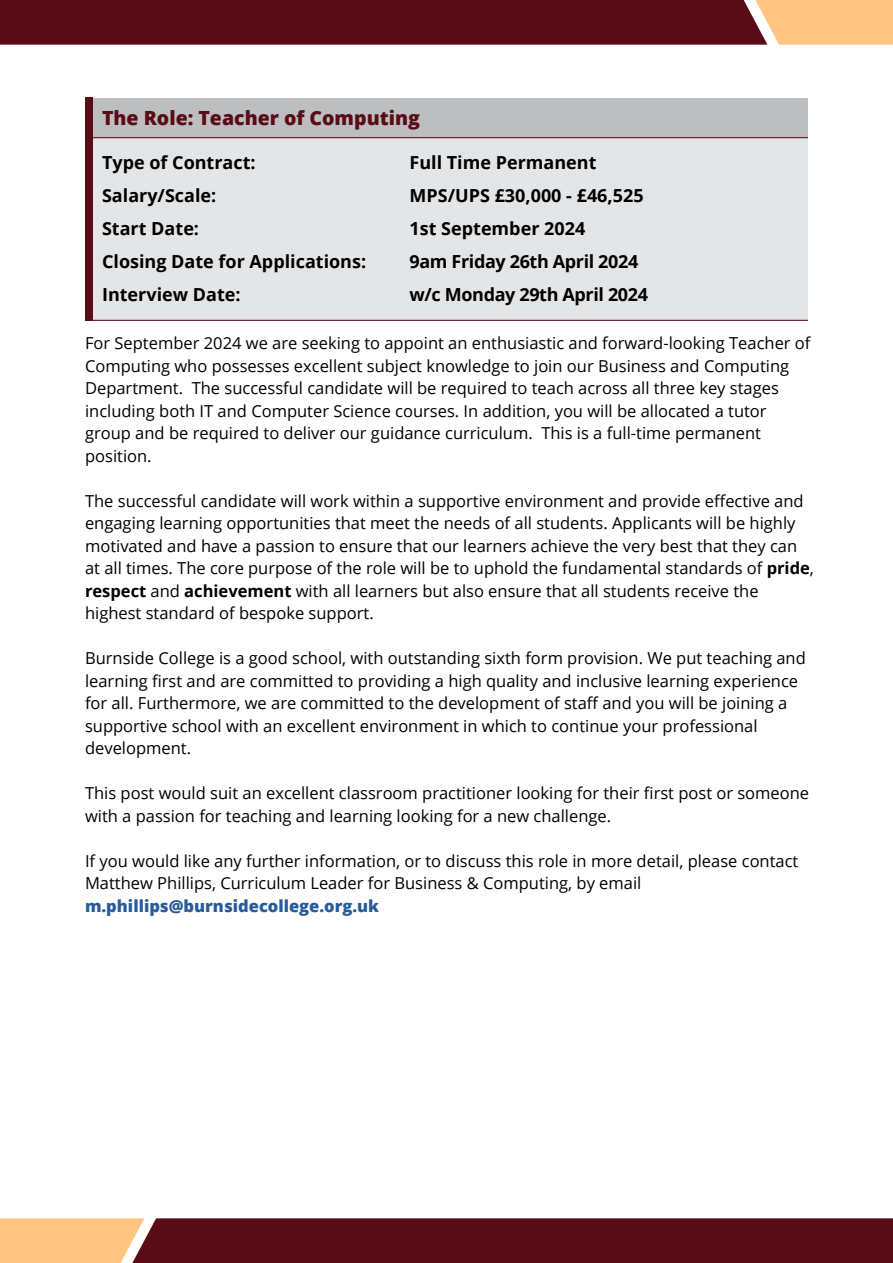
<style>
.page{position:relative;width:893px;height:1263px;background:#fff}
.page>*{position:absolute;margin:0;border:0;box-sizing:border-box;transform-origin:0 0}
.t1{font:800 19.5px "Open Sans";color:#590b16}
.t2{font:700 18px "Open Sans";color:#000}
.t3{font:700 18px "Open Sans";letter-spacing:-.02em;color:#000}
.t4{font:16.5px/22.5px "Open Sans";color:#000}
.t5{font:800 16.5px "Open Sans";color:#275b9b}
.s1{font-weight:700}
</style>
<div class="page">
<svg style="left:0;top:0;width:893px;height:45px;background:#732a29"></svg>
<svg style="left:0;top:1218px;width:893px;height:45px;background:#742b2a"></svg>
<div style="left:85px;top:98px;width:723px;height:40px;background:#bdbec0"></div>
<div style="left:85px;top:98px;width:7px;height:46px;background:#590b16"></div>
<div style="left:85px;top:138px;width:723px;height:183px;background:#e4e5e6"></div>
<div style="left:85px;top:136px;width:7px;height:184px;background:#590b16"></div>
<hr style="left:85px;top:320px;width:723px;height:1px;background:#590b16">
<hr style="left:89px;top:137px;width:719px;height:1px;background:#590b16">
<p class="t1" style="left:102px;top:104px;width:319px">The Role: Teacher of Computing</p>
<p class="t2" style="left:102px;top:150px;width:155px">Type of Contract:</p>
<p class="t2" style="left:409px;top:150px;width:189px">Full Time Permanent</p>
<p class="t2" style="left:102px;top:183px;width:116px">Salary/Scale:</p>
<p class="t2" style="left:409px;top:183px;width:236px">MPS/UPS £30,000 - £46,525</p>
<p class="t2" style="left:102px;top:216px;width:99px">Start Date:</p>
<p class="t2" style="left:409px;top:216px;width:177px">1st September 2024</p>
<p class="t2" style="left:102px;top:249px;width:266px">Closing Date for Applications:</p>
<p class="t3" style="left:409px;top:249px;width:230px">9am Friday 26th April 2024</p>
<p class="t2" style="left:102px;top:282px;width:140px">Interview Date:</p>
<p class="t3" style="left:409px;top:282px;width:240px">w/c Monday 29th April 2024</p>
<p class="t4" style="left:85px;top:332px;width:727px">For September 2024 we are seeking to appoint an enthusiastic and forward-looking Teacher of Computing who possesses excellent subject knowledge to join our Business and Computing Department. The successful candidate will be required to teach across all three key stages including both IT and Computer Science courses. In addition, you will be allocated a tutor group and be required to deliver our guidance curriculum. This is a full-time permanent position.</p>
<p class="t4" style="left:85px;top:489px;width:730px">The successful candidate will work within a supportive environment and provide effective and engaging learning opportunities that meet the needs of all students. Applicants will be highly motivated and have a passion to ensure that our learners achieve the very best that they can at all times. The core purpose of the role will be to uphold the fundamental standards of <span class="s1">pride</span>, <span class="s1">respect</span> and <span class="s1">achievement</span> with all learners but also ensure that all students receive the highest standard of bespoke support.</p>
<p class="t4" style="left:85px;top:647px;width:722px">Burnside College is a good school, with outstanding sixth form provision. We put teaching and learning first and are committed to providing a high quality and inclusive learning experience for all. Furthermore, we are committed to the development of staff and you will be joining a supportive school with an excellent environment in which to continue your professional development.</p>
<p class="t4" style="left:85px;top:782px;width:726px">This post would suit an excellent classroom practitioner looking for their first post or someone with a passion for teaching and learning looking for a new challenge.</p>
<p class="t4" style="left:85px;top:849px;width:715px">If you would like any further information, or to discuss this role in more detail, please contact<br>Matthew Phillips, Curriculum Leader for Business &amp; Computing, by email</p>
<p class="t5" style="left:85px;top:893px;width:296px">m.phillips@burnsidecollege.org.uk</p>
</div>
